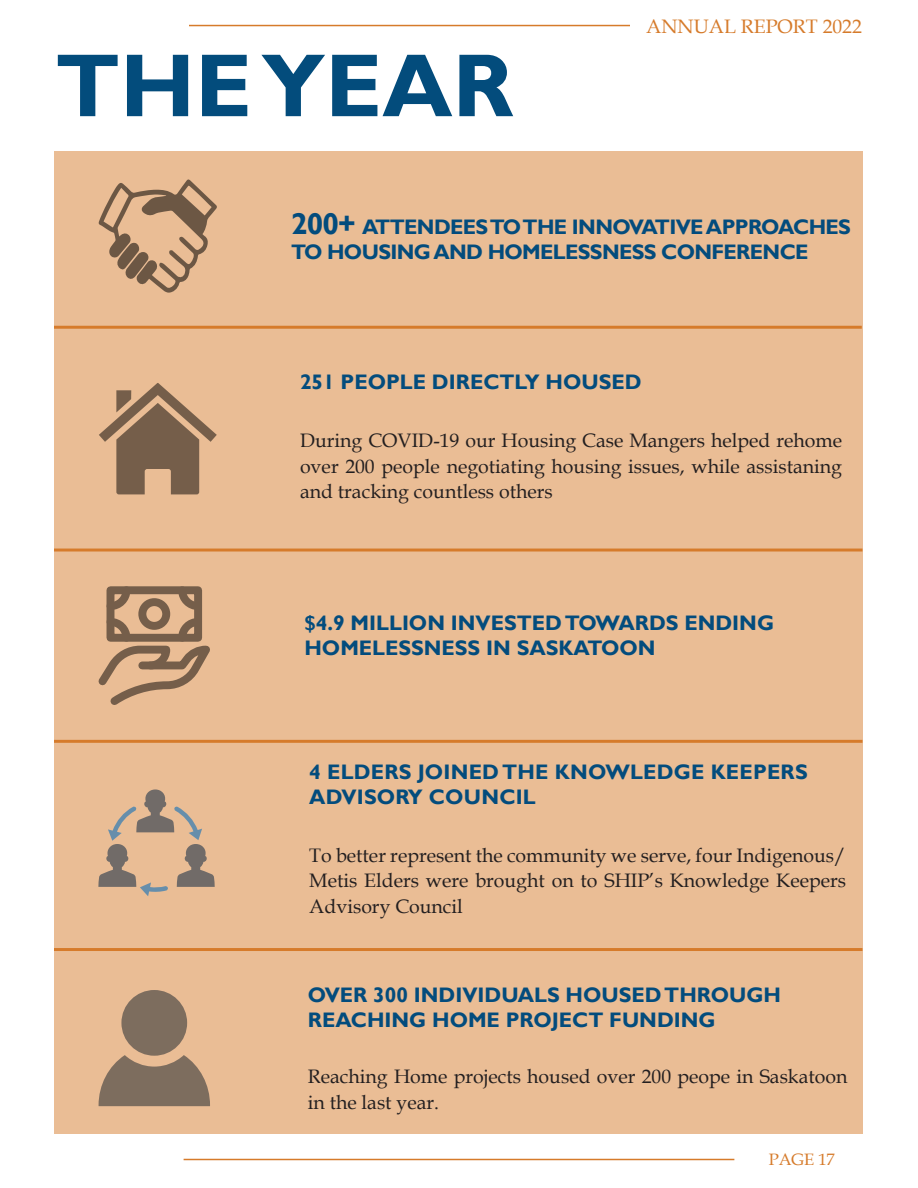
<style>
.page{position:relative;width:918px;height:1188px;background:#fff}
.page>*{position:absolute;margin:0;border:0;box-sizing:border-box;transform-origin:0 0}
.Header_1{font:700 90px "Gill Sans";color:#034c7c}
.Subheader_1{font:700 21px/25.2px "Gill Sans";color:#034c7d}
.Subheader_1-2{font:700 21px/25.5px "Gill Sans";letter-spacing:-.03em;color:#034c7d}
.Body_2{font:19.5px/25.5px "Book Antiqua";color:#231f20}
.Body_1{font:19.5px/25.5px "Book Antiqua";color:#231f20;text-align:justify}
.t1{font:19.5px "Book Antiqua";color:#d67b2b}
.t2{font:16.5px "Book Antiqua";color:#d67b2b}
.s1{font-size:30px}
</style>
<div class="page">
<hr style="left:189px;top:25px;width:441px;height:1px;background:#d67b2b">
<hr style="left:184px;top:1159px;width:550px;height:1px;background:#d67b2b">
<div style="left:54px;top:152px;width:808px;height:982px;background:#eabd95"></div>
<hr style="left:54px;top:326px;width:808px;height:3px;background:#d67b2b">
<hr style="left:54px;top:549px;width:808px;height:3px;background:#d67b2b">
<hr style="left:54px;top:740px;width:808px;height:3px;background:#d67b2b">
<hr style="left:54px;top:948px;width:808px;height:3px;background:#d67b2b">
<svg style="left:99px;top:383px;width:118px;height:111px"></svg>
<svg style="left:99px;top:990px;width:111px;height:116px"></svg>
<svg style="left:99px;top:179px;width:118px;height:114px"></svg>
<svg style="left:99px;top:586px;width:111px;height:119px"></svg>
<svg style="left:99px;top:789px;width:116px;height:107px"></svg>
<p class="Header_1" style="left:55px;top:32px;width:460px">THE YEAR</p>
<p class="t1" style="left:646px;top:13px;width:217px">ANNUAL REPORT 2022</p>
<p class="Subheader_1-2" style="left:291px;top:214px;width:561px"><span class="s1">200+</span> ATTENDEES TO THE INNOVATIVE APPROACHES<br>TO HOUSING AND HOMELESSNESS CONFERENCE</p>
<p class="Subheader_1" style="left:300px;top:370px;width:343px">251 PEOPLE DIRECTLY HOUSED</p>
<p class="Body_2" style="left:300px;top:427px;width:544px;text-align:justify">During COVID-19 our Housing Case Mangers helped rehome over 200 people negotiating housing issues, while assistaning and tracking countless others</p>
<p class="Subheader_1" style="left:304px;top:610px;width:471px">$4.9 MILLION INVESTED TOWARDS ENDING<br>HOMELESSNESS IN SASKATOON</p>
<p class="Subheader_1" style="left:309px;top:759px;width:500px">4 ELDERS JOINED THE KNOWLEDGE KEEPERS<br>ADVISORY COUNCIL</p>
<p class="Body_1" style="left:309px;top:842px;width:538px">To better represent the community we serve, four Indigenous/ Metis Elders were brought on to SHIP’s Knowledge Keepers Advisory Council</p>
<p class="Subheader_1" style="left:308px;top:983px;width:475px">OVER 300 INDIVIDUALS HOUSED THROUGH<br>REACHING HOME PROJECT FUNDING</p>
<p class="Body_2" style="left:308px;top:1063px;width:541px">Reaching Home projects housed over 200 peope in Saskatoon in the last year.</p>
<p class="t2" style="left:769px;top:1148px;width:68px">PAGE 17</p>
</div>
